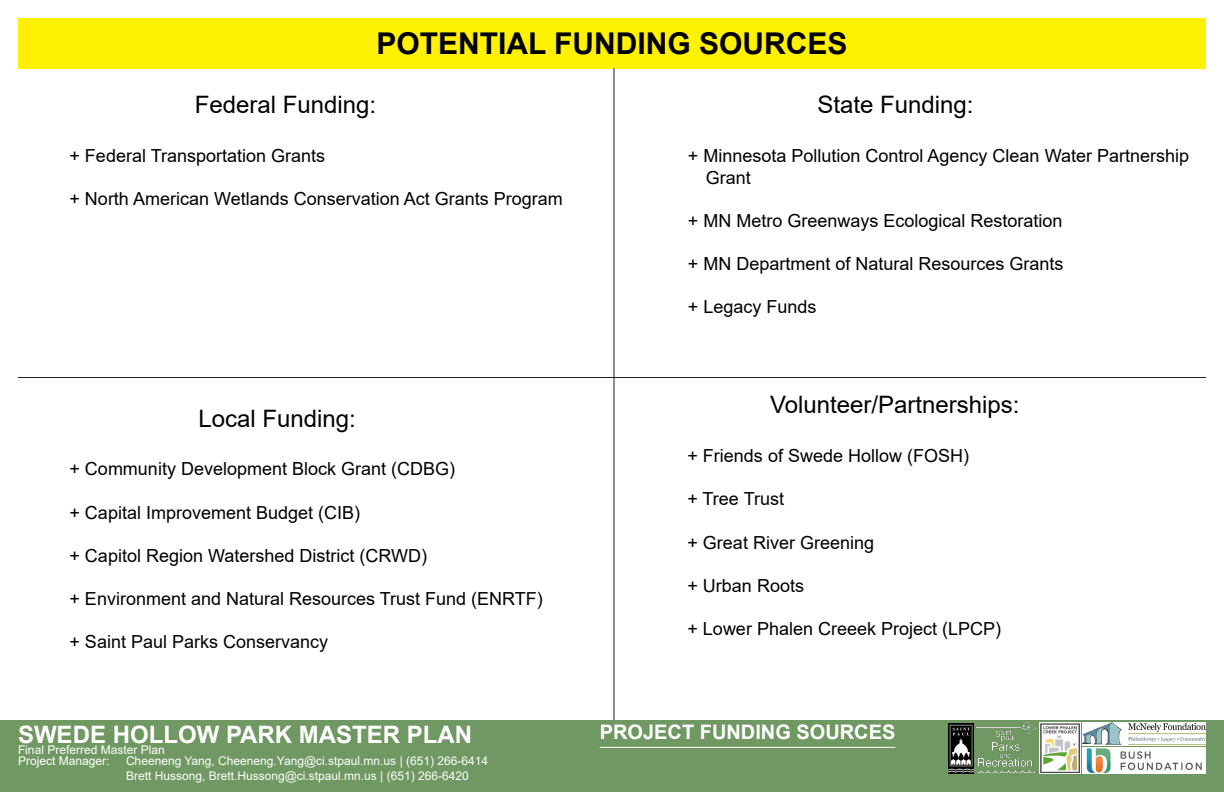
<style>
.page{position:relative;width:1224px;height:792px;background:#fff}
.page>*{position:absolute;margin:0;border:0;box-sizing:border-box;transform-origin:0 0}
.Text{font:700 30px "Arial";color:#000}
.Text-2{font:24px "Arial";color:#000}
.t1{font:700 24px "Arial";color:#fff}
.Master_Layer_Title{font:700 20px "Arial";color:#fff}
.Text-3{font:18px/21.6px "Arial";color:#000}
.t2{font:12px/14.4px "Arial";color:#fff}
</style>
<div class="page">
<div style="left:18px;top:18px;width:1188px;height:50px;background:#fff101"></div>
<div style="left:0;top:720px;width:1224px;height:72px;background:#709862"></div>
<img style="left:1083px;top:747px;width:123px;height:27px">
<img style="left:1039px;top:722px;width:42px;height:52px">
<img style="left:1083px;top:722px;width:123px;height:23px">
<img style="left:973px;top:722px;width:64px;height:52px">
<img style="left:949px;top:724px;width:24px;height:50px">
<hr style="left:600px;top:747px;width:295px;height:1px;background:#fff">
<hr style="left:614px;top:68px;width:1px;height:652px;background:#231f20">
<hr style="left:18px;top:377px;width:1188px;height:1px;background:#231f20">
<p class="Text" style="left:376px;top:22px;width:473px">POTENTIAL FUNDING SOURCES</p>
<p class="Text-2" style="left:195px;top:88px;width:183px">Federal Funding:</p>
<p class="Text-2" style="left:817px;top:88px;width:158px">State Funding:</p>
<p class="Text-3" style="left:69px;top:145px;width:257px">+ Federal Transportation Grants</p>
<p class="Text-3" style="left:69px;top:188px;width:495px">+ North American Wetlands Conservation Act Grants Program</p>
<p class="Text-2" style="left:198px;top:402px;width:159px">Local Funding:</p>
<p class="Text-3" style="left:69px;top:458px;width:387px">+ Community Development Block Grant (CDBG)</p>
<p class="Text-3" style="left:69px;top:501px;width:292px">+ Capital Improvement Budget (CIB)</p>
<p class="Text-3" style="left:69px;top:545px;width:359px">+ Capitol Region Watershed District (CRWD)</p>
<p class="Text-3" style="left:69px;top:588px;width:475px">+ Environment and Natural Resources Trust Fund (ENRTF)</p>
<p class="Text-3" style="left:69px;top:631px;width:260px">+ Saint Paul Parks Conservancy</p>
<h2 class="t1" style="left:18px;top:717px;width:456px">SWEDE HOLLOW PARK MASTER PLAN</h2>
<p class="t2" style="left:18px;top:754px;width:93px">Project Manager:</p>
<p class="t2" style="left:126px;top:754px;width:364px">Cheeneng Yang, Cheeneng.Yang@ci.stpaul.mn.us | (651) 266-6414<br>Brett Hussong, Brett.Hussong@ci.stpaul.mn.us | (651) 266-6420</p>
<p class="t2" style="left:18px;top:743px;width:148px">Final Preferred Master Plan</p>
<p class="Text-3" style="left:706px;top:145px;width:485px;text-indent:-18px">+ Minnesota Pollution Control Agency Clean Water Partnership<br>Grant</p>
<p class="Text-3" style="left:688px;top:210px;width:376px">+ MN Metro Greenways Ecological Restoration</p>
<p class="Text-3" style="left:688px;top:253px;width:377px">+ MN Department of Natural Resources Grants</p>
<p class="Text-3" style="left:688px;top:296px;width:130px">+ Legacy Funds</p>
<p class="Text-2" style="left:770px;top:389px;width:251px">Volunteer/Partnerships:</p>
<p class="Text-3" style="left:687px;top:445px;width:283px">+ Friends of Swede Hollow (FOSH)</p>
<p class="Text-3" style="left:687px;top:488px;width:98px">+ Tree Trust</p>
<p class="Text-3" style="left:687px;top:531px;width:188px">+ Great River Greening</p>
<p class="Text-3" style="left:687px;top:575px;width:118px">+ Urban Roots</p>
<p class="Text-3" style="left:687px;top:618px;width:315px">+ Lower Phalen Creeek Project (LPCP)</p>
<p class="Master_Layer_Title" style="left:600px;top:717px;width:297px">PROJECT FUNDING SOURCES</p>
</div>
